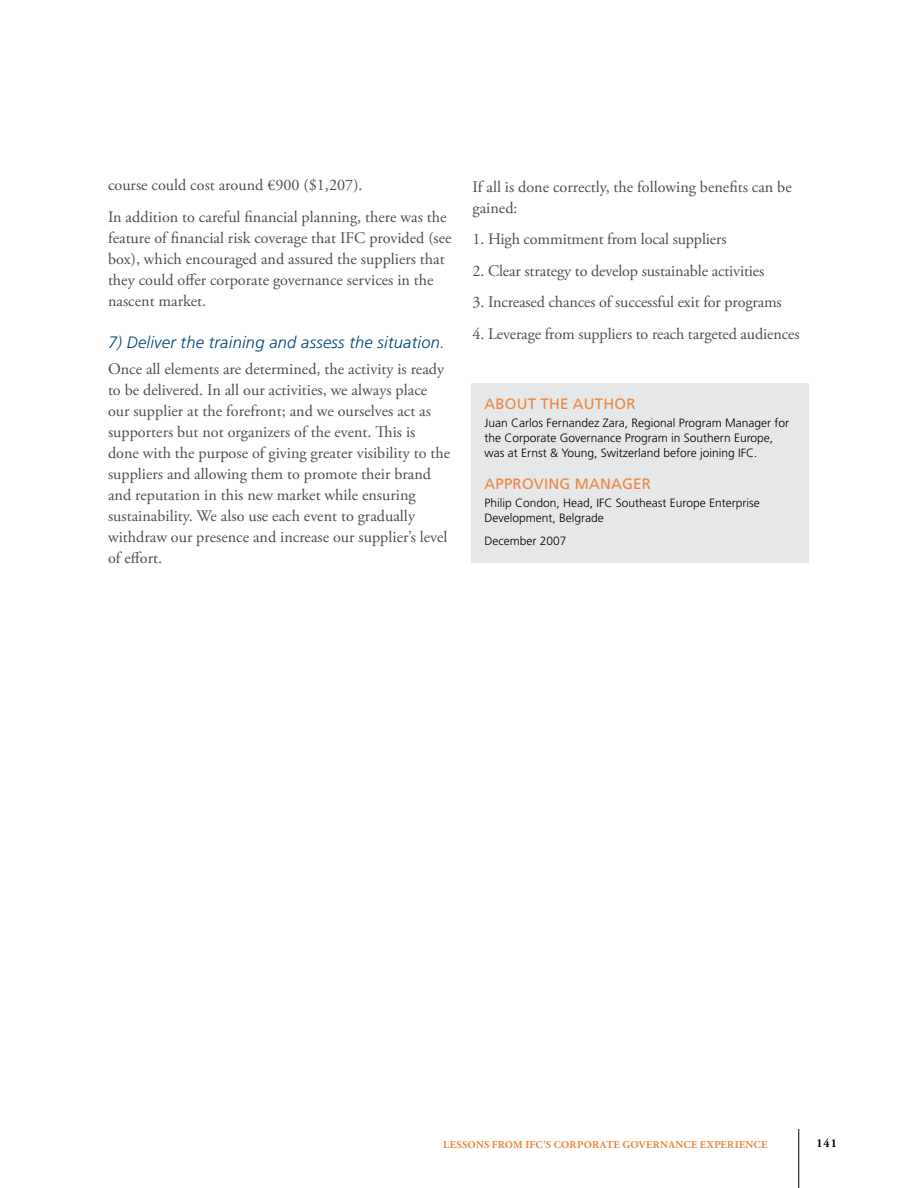
<style>
.page{position:relative;width:918px;height:1188px;background:#fff}
.page>*{position:absolute;margin:0;border:0;box-sizing:border-box;transform-origin:0 0}
.t1{font:italic 300 16.5px "Frutiger";letter-spacing:.015em;color:#00447c}
.t2{font:16.2px/21px "Adobe Garamond Pro";color:#4d4d4f}
.t3{font:15px "Frutiger";letter-spacing:.015em;color:#ed853f}
.t4{font:300 12px/15px "Frutiger";color:#000}
.t5{font:700 12px "Adobe Garamond Pro";color:#000}
.t6{font:700 10.5px "Adobe Garamond Pro";letter-spacing:.06em;color:#ed853f}
</style>
<div class="page">
<hr style="left:798px;top:1129px;width:1px;height:59px;background:#000">
<div style="left:471px;top:384px;width:337px;height:179px;background:#e6e7e8"></div>
<p class="t2" style="left:108px;top:170px;width:340px;line-height:31.5px">course could cost around €900 ($1,207).<br>In addition to careful financial planning, there was the</p>
<p class="t2" style="left:108px;top:228px;width:345px">feature of financial risk coverage that IFC provided (see box), which encouraged and assured the suppliers that they could offer corporate governance services in the nascent market.</p>
<p class="t1" style="left:108px;top:333px;width:338px">7) Deliver the training and assess the situation.</p>
<p class="t2" style="left:108px;top:359px;width:344px">Once all elements are determined, the activity is ready to be delivered. In all our activities, we always place our supplier at the forefront; and we ourselves act as supporters but not organizers of the event. This is done with the purpose of giving greater visibility to the suppliers and allowing them to promote their brand and reputation in this new market while ensuring sustainability. We also use each event to gradually withdraw our presence and increase our supplier’s level of effort.</p>
<p class="t2" style="left:472px;top:177px;width:321px">If all is done correctly, the following benefits can be gained:</p>
<p class="t2" style="left:472px;top:229px;width:256px">1. High commitment from local suppliers</p>
<p class="t2" style="left:472px;top:261px;width:293px">2. Clear strategy to develop sustainable activities</p>
<p class="t2" style="left:472px;top:292px;width:311px">3. Increased chances of successful exit for programs</p>
<p class="t2" style="left:472px;top:324px;width:329px">4. Leverage from suppliers to reach targeted audiences</p>
<p class="t3" style="left:484px;top:395px;width:22px">ABOUT</p>
<p class="t3" style="left:541px;top:395px;width:97px">THE AUTHOR</p>
<p class="t4" style="left:484px;top:415px;width:306px">Juan Carlos Fernandez Zara, Regional Program Manager for the Corporate Governance Program in Southern Europe, was at Ernst &amp; Young, Switzerland before joining IFC.</p>
<p class="t3" style="left:484px;top:475px;width:48px">APPROVIN</p>
<p class="t3" style="left:560px;top:475px;width:28px">G MANA</p>
<p class="t3" style="left:622px;top:475px;width:30px">GER</p>
<p class="t4" style="left:484px;top:495px;width:277px">Philip Condon, Head, IFC Southeast Europe Enterprise<br>Development, Belgrade</p>
<p class="t4" style="left:484px;top:534px;width:84px">December 2007</p>
<p class="t6" style="left:443px;top:1139px;width:324px">LESSONS FROM IFC’S CORPORATE GOVERNANCE EXPERIENCE</p>
<p class="t5" style="left:816px;top:1136px;width:22px">141</p>
</div>
